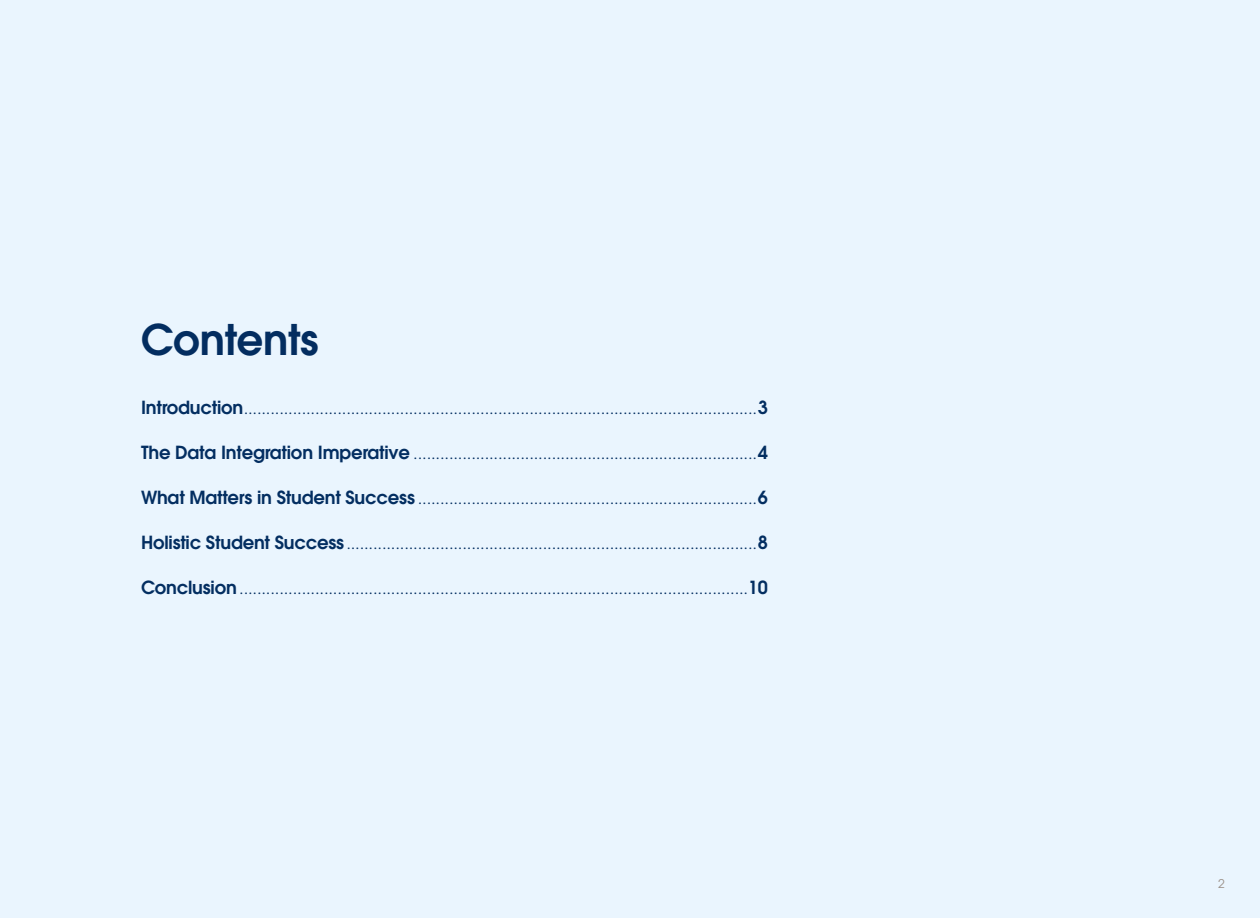
<style>
.page{position:relative;width:1260px;height:918px;background:#eaf5fe}
.page>*{position:absolute;margin:0;border:0;box-sizing:border-box;transform-origin:0 0}
.t1{font:600 42px "ITC Avant Garde Pro";letter-spacing:-.01em;color:#032d60}
.t2{font:18px "Salesforce Sans";color:#032e61}
.t3{font:12px "ITC Avant Garde Pro";color:#9a8f87}
.s1{font-family:"ITC Avant Garde Pro";font-weight:600}
</style>
<div class="page">
<h1 class="t1" style="left:141px;top:312px;width:179px">Contents</h1>
<p class="t2" style="left:141px;top:396px;width:628px"><span class="s1">Introduction</span>...................................................................................................................<span class="s1">3</span></p>
<p class="t2" style="left:141px;top:441px;width:628px"><span class="s1">The Data Integration Imperative</span> .............................................................................<span class="s1">4</span></p>
<p class="t2" style="left:141px;top:486px;width:628px"><span class="s1">What Matters in Student Success</span> ............................................................................<span class="s1">6</span></p>
<p class="t2" style="left:141px;top:531px;width:628px"><span class="s1">Holistic Student Success</span> ............................................................................................<span class="s1">8</span></p>
<p class="t2" style="left:141px;top:576px;width:628px"><span class="s1">Conclusion</span>..................................................................................................................<span class="s1">10</span></p>
<p class="t3" style="left:1218px;top:876px;width:8px">2</p>
</div>
